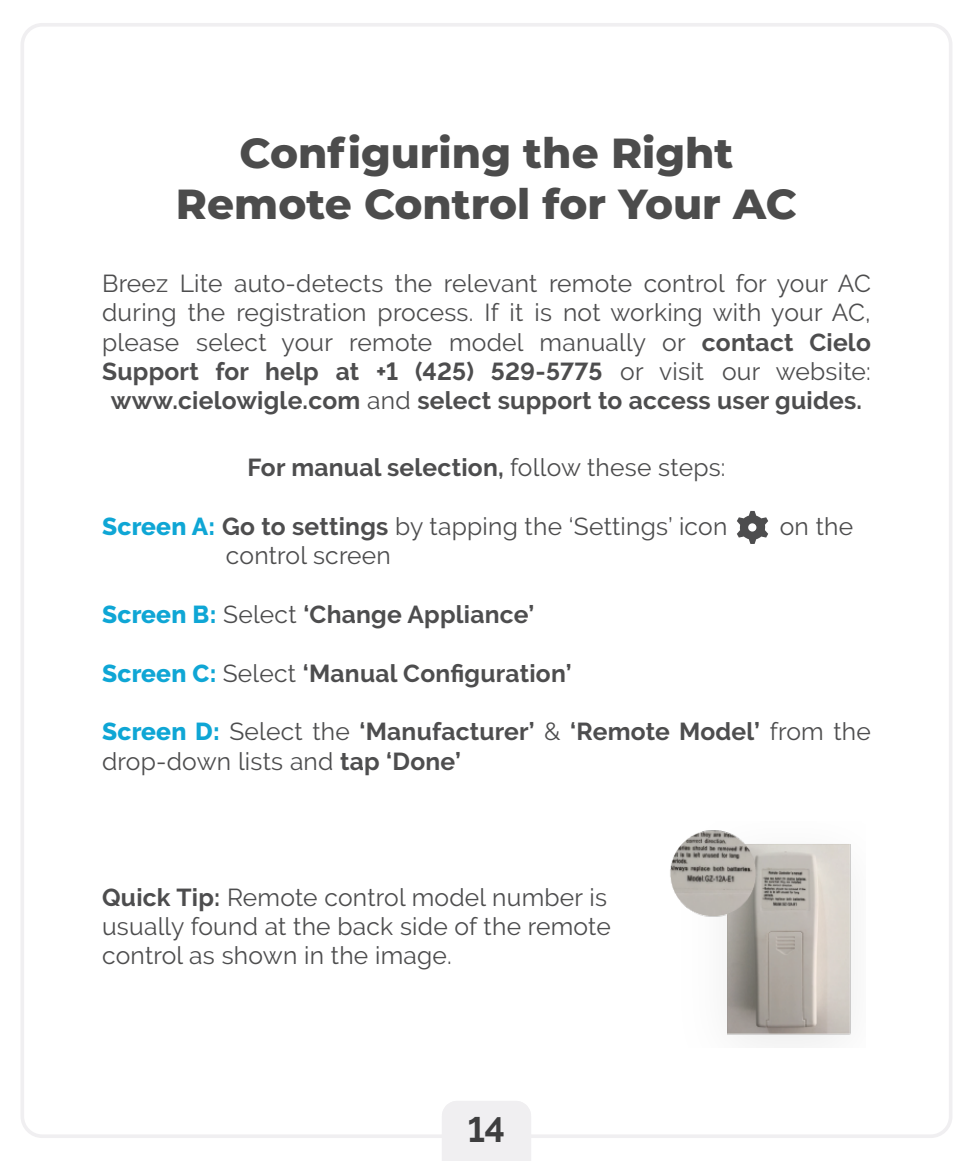
<style>
.page{position:relative;width:973px;height:1161px;background:#fff}
.page>*{position:absolute;margin:0;border:0;box-sizing:border-box;transform-origin:0 0}
.t1{font:800 42px/50.4px "Montserrat";color:#4c4c4c;text-align:center}
.t2{font:700 35px "Raleway";color:#3e3e3f}
.t3{font:24.5px/29.4px "Raleway";letter-spacing:.01em;color:#4d4d4e;text-align:center}
.t4{font:700 24.5px/29.4px "Raleway";letter-spacing:.01em;color:#4d4d4e}
.s1{font-weight:700}
.s2{font-weight:400}
.s3{font-weight:800;color:#0fa6d5}
</style>
<div class="page">
<div style="left:442px;top:1101px;width:89px;height:60px;background:#f0eff1"></div>
<img style="left:670px;top:830px;width:181px;height:214px">
<svg style="left:737px;top:511px;width:31px;height:33px"></svg>
<h1 class="t1" style="left:176px;top:126px;width:622px">Configuring the Right<br>Remote Control for Your AC</h1>
<p class="t3" style="left:102px;top:268px;width:770px">Breez Lite auto-detects the relevant remote control for your AC during the registration process. If it is not working with your AC, please select your remote model manually or <span class="s1">contact Cielo Support for help at +1 (425) 529-5775</span> or visit our website: <span class="s1">www.cielowigle.com</span> and <span class="s1">select support to access user guides.</span></p>
<p class="t4" style="left:247px;top:452px;width:479px">For manual selection, <span class="s2">follow these steps:</span></p>
<p class="t3" style="left:102px;top:511px;width:626px"><span class="s3">Screen A:</span> <span class="s1">Go to settings</span> by tapping the ‘Settings’ icon</p>
<p class="t3" style="left:779px;top:511px;width:75px">on the</p>
<p class="t3" style="left:226px;top:540px;width:166px">control screen</p>
<p class="t4" style="left:102px;top:599px;width:433px"><span class="s3">Screen B:</span> <span class="s2">Select</span> ‘Change Appliance’</p>
<p class="t4" style="left:102px;top:658px;width:471px"><span class="s3">Screen C:</span> <span class="s2">Select</span> ‘Manual Configuration’</p>
<p class="t4" style="left:102px;top:717px;width:770px"><span class="s3">Screen D:</span> <span class="s2">Select the</span> ‘Manufacturer’ <span class="s2">&amp;</span> ‘Remote Model’ <span class="s2">from the drop-down lists and</span> tap ‘Done’</p>
<p class="t3" style="left:102px;top:882px;width:510px;text-align:left"><span class="s1">Quick Tip:</span> Remote control model number is usually found at the back side of the remote control as shown in the image.</p>
<h2 class="t2" style="left:468px;top:1109px;width:39px">14</h2>
</div>
